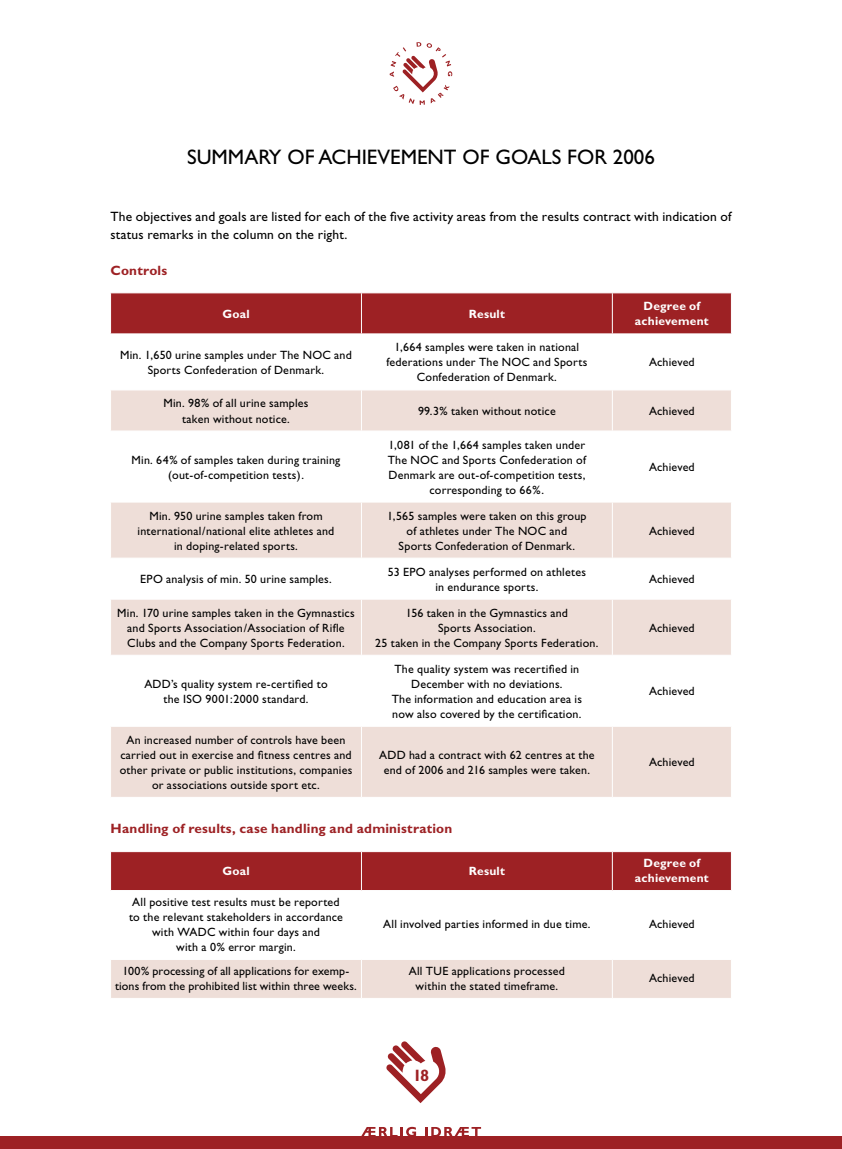
<style>
.page{position:relative;width:842px;height:1149px;background:#fff}
.page>*{position:absolute;margin:0;border:0;box-sizing:border-box;transform-origin:0 0}
.t1{font:21px "Gill Sans";color:#000}
.t2{font:700 16.5px "Gill Sans";color:#9d2124}
.t3{font:13.5px/18px "Gill Sans";letter-spacing:.015em;color:#000}
.t4{font:700 13.5px "Gill Sans";letter-spacing:.015em;color:#9d2124}
.t5{font:12px/15px "Gill Sans";letter-spacing:.015em;color:#000;text-align:center}
.t6{font:700 12px/15px "Gill Sans";letter-spacing:.015em;color:#fff;text-align:center}
</style>
<div class="page">
<svg style="left:386px;top:1041px;width:60px;height:62px"></svg>
<svg style="left:390px;top:42px;width:62px;height:63px"></svg>
<svg style="left:361px;top:1126px;width:55px;height:10px"></svg>
<svg style="left:425px;top:1127px;width:56px;height:9px"></svg>
<div style="left:0;top:1136px;width:842px;height:12px;background:#9d2124"></div>
<div style="left:111px;top:293px;width:620px;height:40px;background:#9d2124"></div>
<svg style="left:111px;top:390px;width:620px;height:406px;fill:#eeded8"></svg>
<hr style="left:361px;top:293px;width:1px;height:40px;background:#fff">
<hr style="left:612px;top:293px;width:1px;height:40px;background:#fff">
<hr style="left:361px;top:390px;width:1px;height:40px;background:#fff">
<hr style="left:612px;top:390px;width:1px;height:40px;background:#fff">
<hr style="left:110px;top:430px;width:251px;height:1px;background:#fff">
<hr style="left:361px;top:430px;width:251px;height:1px;background:#fff">
<hr style="left:361px;top:431px;width:1px;height:70px;background:#fff">
<hr style="left:612px;top:430px;width:120px;height:1px;background:#fff">
<hr style="left:612px;top:431px;width:1px;height:70px;background:#fff">
<hr style="left:110px;top:501px;width:251px;height:1px;background:#fff">
<hr style="left:361px;top:501px;width:251px;height:1px;background:#fff">
<hr style="left:361px;top:502px;width:1px;height:55px;background:#fff">
<hr style="left:612px;top:501px;width:120px;height:1px;background:#fff">
<hr style="left:612px;top:502px;width:1px;height:55px;background:#fff">
<hr style="left:110px;top:557px;width:251px;height:1px;background:#fff">
<hr style="left:361px;top:557px;width:251px;height:1px;background:#fff">
<hr style="left:361px;top:558px;width:1px;height:40px;background:#fff">
<hr style="left:612px;top:557px;width:120px;height:1px;background:#fff">
<hr style="left:612px;top:558px;width:1px;height:40px;background:#fff">
<hr style="left:110px;top:598px;width:251px;height:1px;background:#fff">
<hr style="left:361px;top:598px;width:251px;height:1px;background:#fff">
<hr style="left:361px;top:599px;width:1px;height:55px;background:#fff">
<hr style="left:612px;top:598px;width:120px;height:1px;background:#fff">
<hr style="left:612px;top:599px;width:1px;height:55px;background:#fff">
<hr style="left:110px;top:654px;width:251px;height:1px;background:#fff">
<hr style="left:361px;top:654px;width:251px;height:1px;background:#fff">
<hr style="left:361px;top:655px;width:1px;height:70px;background:#fff">
<hr style="left:612px;top:654px;width:120px;height:1px;background:#fff">
<hr style="left:612px;top:655px;width:1px;height:70px;background:#fff">
<hr style="left:110px;top:725px;width:251px;height:1px;background:#fff">
<hr style="left:361px;top:725px;width:251px;height:1px;background:#fff">
<hr style="left:361px;top:726px;width:1px;height:70px;background:#fff">
<hr style="left:612px;top:725px;width:120px;height:1px;background:#fff">
<hr style="left:612px;top:726px;width:1px;height:70px;background:#fff">
<div style="left:111px;top:852px;width:620px;height:37px;background:#9d2124"></div>
<div style="left:111px;top:960px;width:620px;height:37px;background:#eeded8"></div>
<hr style="left:361px;top:851px;width:1px;height:38px;background:#fff">
<hr style="left:612px;top:851px;width:1px;height:38px;background:#fff">
<hr style="left:361px;top:959px;width:1px;height:38px;background:#fff">
<hr style="left:612px;top:959px;width:1px;height:38px;background:#fff">
<h1 class="t1" style="left:187px;top:145px;width:26px">Summar</h1>
<h1 class="t1" style="left:269px;top:145px;width:63px">y of achievement</h1>
<h1 class="t1" style="left:462px;top:145px;width:62px">of goals</h1>
<h1 class="t1" style="left:567px;top:145px;width:14px">for</h1>
<h1 class="t1" style="left:613px;top:145px;width:43px">2006</h1>
<p class="t3" style="left:111px;top:207px;width:622px">The objectives and goals are listed for each of the five activity areas from the results contract with indication of status remarks in the column on the right.</p>
<p class="t4" style="left:111px;top:262px;width:58px">Controls</p>
<p class="t6" style="left:222px;top:306px;width:29px">Goal</p>
<p class="t6" style="left:469px;top:306px;width:38px">Result</p>
<p class="t6" style="left:635px;top:299px;width:75px">Degree of achievement</p>
<p class="t5" style="left:120px;top:347px;width:233px">Min. 1,650 urine samples under The NOC and<br>Sports Confederation of Denmark.</p>
<p class="t5" style="left:386px;top:340px;width:202px">1,664 samples were taken in national federations under The NOC and Sports<br>Confederation of Denmark.</p>
<p class="t5" style="left:649px;top:355px;width:47px">Achieved</p>
<p class="t5" style="left:163px;top:396px;width:147px">Min. 98% of all urine samples taken without notice.</p>
<p class="t5" style="left:418px;top:403px;width:139px">99.3% taken without notice</p>
<p class="t5" style="left:649px;top:403px;width:47px">Achieved</p>
<p class="t5" style="left:132px;top:452px;width:210px">Min. 64% of samples taken during training (out-of-competition tests).</p>
<p class="t5" style="left:388px;top:437px;width:200px">1,081 of the 1,664 samples taken under The NOC and Sports Confederation of Denmark are out-of-competition tests, corresponding to 66%.</p>
<p class="t5" style="left:649px;top:459px;width:47px">Achieved</p>
<p class="t5" style="left:138px;top:508px;width:198px">Min. 950 urine samples taken from international/national elite athletes and in doping-related sports.</p>
<p class="t5" style="left:387px;top:508px;width:201px">1,565 samples were taken on this group of athletes under The NOC and<br>Sports Confederation of Denmark.</p>
<p class="t5" style="left:649px;top:523px;width:47px">Achieved</p>
<p class="t5" style="left:140px;top:571px;width:193px">EPO analysis of min. 50 urine samples.</p>
<p class="t5" style="left:388px;top:564px;width:200px">53 EPO analyses performed on athletes in endurance sports.</p>
<p class="t5" style="left:649px;top:571px;width:47px">Achieved</p>
<p class="t5" style="left:117px;top:605px;width:239px">Min. 170 urine samples taken in the Gymnastics and Sports Association/Association of Rifle<br>Clubs and the Company Sports Federation.</p>
<p class="t5" style="left:375px;top:605px;width:225px">156 taken in the Gymnastics and<br>Sports Association.<br>25 taken in the Company Sports Federation.</p>
<p class="t5" style="left:649px;top:620px;width:47px">Achieved</p>
<p class="t5" style="left:144px;top:676px;width:185px">ADD’s quality system re-certified to the ISO 9001:2000 standard.</p>
<p class="t5" style="left:120px;top:732px;width:234px">An increased number of controls have been carried out in exercise and fitness centres and other private or public institutions, companies or associations outside sport etc.</p>
<p class="t5" style="left:392px;top:661px;width:192px">The quality system was recertified in December with no deviations.<br>The information and education area is now also covered by the certification.</p>
<p class="t5" style="left:649px;top:683px;width:47px">Achieved</p>
<p class="t5" style="left:379px;top:747px;width:217px">ADD had a contract with 62 centres at the end of 2006 and 216 samples were taken.</p>
<p class="t5" style="left:649px;top:754px;width:47px">Achieved</p>
<p class="t4" style="left:111px;top:820px;width:343px">Handling of results, case handling and administration</p>
<p class="t6" style="left:222px;top:862px;width:29px">Goal</p>
<p class="t6" style="left:469px;top:862px;width:38px">Result</p>
<p class="t6" style="left:635px;top:855px;width:75px">Degree of achievement</p>
<p class="t5" style="left:129px;top:894px;width:215px">All positive test results must be reported to the relevant stakeholders in accordance with WADC within four days and<br>with a 0% error margin.</p>
<p class="t5" style="left:383px;top:916px;width:209px">All involved parties informed in due time.</p>
<p class="t5" style="left:649px;top:916px;width:47px">Achieved</p>
<p class="t5" style="left:115px;top:963px;width:243px">100% processing of all applications for exemp&shy;tions from the prohibited list within three weeks.</p>
<p class="t5" style="left:409px;top:963px;width:157px">All TUE applications processed within the stated timeframe.</p>
<p class="t5" style="left:649px;top:970px;width:47px">Achieved</p>
<h2 class="t2" style="left:413px;top:1064px;width:8px">18</h2>
</div>
